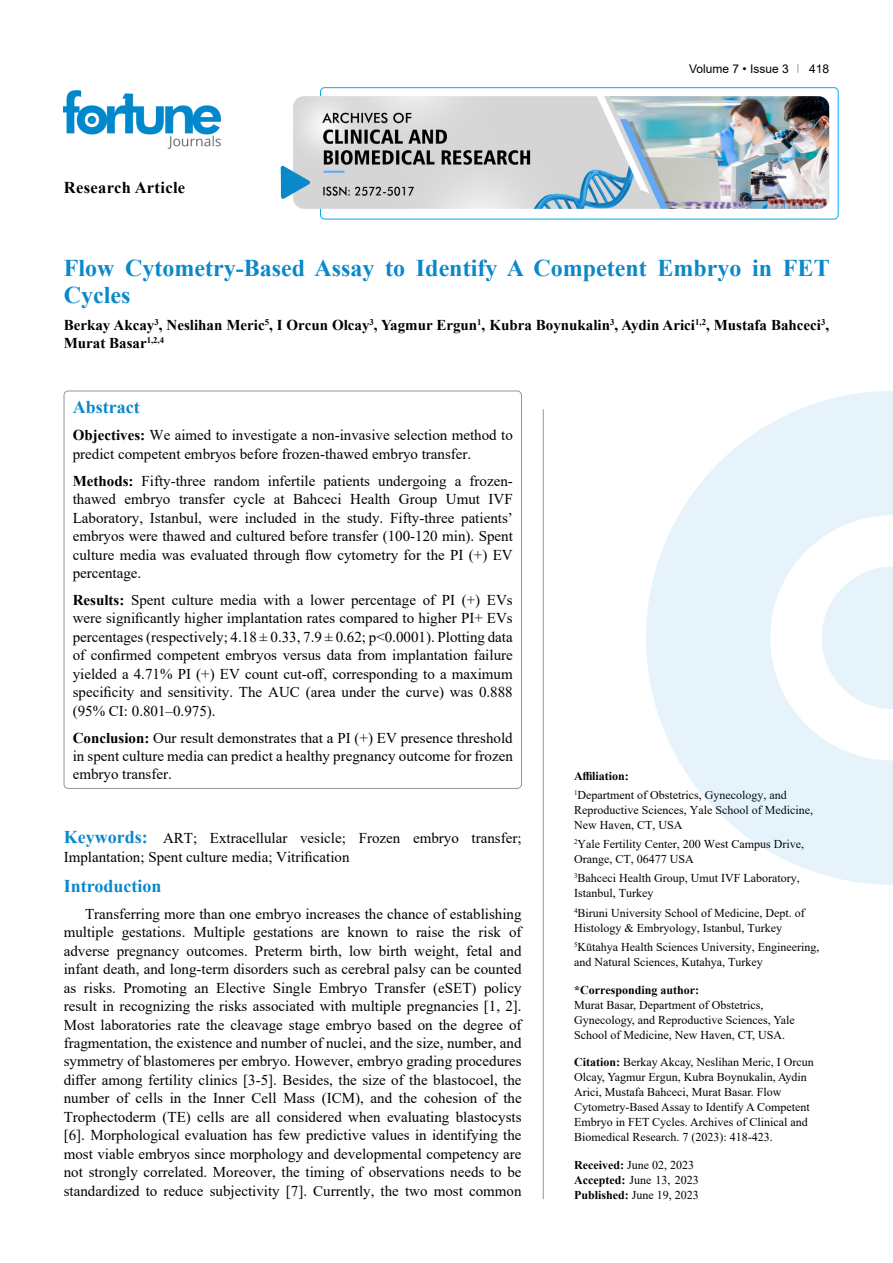
<style>
.page{position:relative;width:893px;height:1263px;background:#fff}
.page>*{position:absolute;margin:0;border:0;box-sizing:border-box;transform-origin:0 0}
.t1{font:700 24px/27px "Times New Roman";color:#0a88ca}
.t2{font:700 18px "Times New Roman";color:#0a88ca}
.t3{font:700 16.5px "Times New Roman";letter-spacing:.02em;color:#000}
.t4{font:15px/18.5px "Times New Roman";color:#000;text-align:justify}
.t5{font:700 15px/18.5px "Times New Roman";color:#000}
.t6{font:12px/15px "Times New Roman";color:#000}
.t7{font:700 12px "Times New Roman";color:#000}
.t8{font:12px "Arial";color:#000}
.s1{font-weight:700}
.s2{font-weight:700;font-size:18px;color:#0a88ca}
</style>
<div class="page">
<div style="left:320px;top:87px;width:518px;height:132px;border:1px solid #00aeef;border-radius:4px"></div>
<img style="left:64px;top:90px;width:157px;height:59px">
<img style="left:293px;top:96px;width:536px;height:113px">
<svg style="left:281px;top:166px;width:29px;height:33px"></svg>
<hr style="left:543px;top:409px;width:1px;height:790px;background:#939598">
<svg style="left:646px;top:391px;width:247px;height:494px;fill:#e6f3fa"></svg>
<svg style="left:822px;top:566px;width:71px;height:143px"></svg>
<p class="t3" style="left:64px;top:175px;width:123px">Research Article</p>
<p class="t8" style="left:689px;top:60px;width:101px">Volume 7 • Issue 3</p>
<p class="t8" style="left:809px;top:60px;width:22px">418</p>
<h1 class="t1" style="left:64px;top:254px;width:767px">Flow Cytometry-Based Assay to Identify A Competent Embryo in FET<br>Cycles</h1>
<p class="t5" style="left:64px;top:315px;width:767px">Berkay Akcay<sup>3</sup>, Neslihan Meric<sup>5</sup>, I Orcun Olcay<sup>3</sup>, Yagmur Ergun<sup>1</sup>, Kubra Boynukalin<sup>3</sup>, Aydin Arici<sup>1,2</sup>, Mustafa Bahceci<sup>3</sup>,<br>Murat Basar<sup>1,2,4</sup></p>
<p class="t2" style="left:73px;top:394px;width:68px">Abstract</p>
<p class="t4" style="left:73px;top:426px;width:442px"><span class="s1">Objectives:</span> We aimed to investigate a non-invasive selection method to predict competent embryos before frozen-thawed embryo transfer.</p>
<p class="t4" style="left:73px;top:471px;width:442px"><span class="s1">Methods:</span> Fifty-three random infertile patients undergoing a frozen&shy;thawed embryo transfer cycle at Bahceci Health Group Umut IVF Laboratory, Istanbul, were included in the study. Fifty-three patients’ embryos were thawed and cultured before transfer (100-120 min). Spent culture media was evaluated through flow cytometry for the PI (+) EV percentage.</p>
<p class="t4" style="left:73px;top:590px;width:442px"><span class="s1">Results:</span> Spent culture media with a lower percentage of PI (+) EVs were significantly higher implantation rates compared to higher PI+ EVs percentages (respectively; 4.18 ± 0.33, 7.9 ± 0.62; p&lt;0.0001). Plotting data of confirmed competent embryos versus data from implantation failure yielded a 4.71% PI (+) EV count cut-off, corresponding to a maximum specificity and sensitivity. The AUC (area under the curve) was 0.888 (95% CI: 0.801–0.975).</p>
<p class="t4" style="left:73px;top:728px;width:442px"><span class="s1">Conclusion:</span> Our result demonstrates that a PI (+) EV presence threshold in spent culture media can predict a healthy pregnancy outcome for frozen embryo transfer.</p>
<p class="t4" style="left:64px;top:828px;width:459px"><span class="s2">Keywords:</span> ART; Extracellular vesicle; Frozen embryo transfer;<br>Implantation; Spent culture media; Vitrification</p>
<p class="t2" style="left:64px;top:873px;width:99px">Introduction</p>
<p class="t4" style="left:64px;top:904px;width:459px;text-indent:21px">Transferring more than one embryo increases the chance of establishing multiple gestations. Multiple gestations are known to raise the risk of adverse pregnancy outcomes. Preterm birth, low birth weight, fetal and infant death, and long-term disorders such as cerebral palsy can be counted as risks. Promoting an Elective Single Embryo Transfer (eSET) policy result in recognizing the risks associated with multiple pregnancies [1, 2].<br>Most laboratories rate the cleavage stage embryo based on the degree of fragmentation, the existence and number of nuclei, and the size, number, and symmetry of blastomeres per embryo. However, embryo grading procedures differ among fertility clinics [3-5]. Besides, the size of the blastocoel, the number of cells in the Inner Cell Mass (ICM), and the cohesion of the Trophectoderm (TE) cells are all considered when evaluating blastocysts [6]. Morphological evaluation has few predictive values in identifying the most viable embryos since morphology and developmental competency are not strongly correlated. Moreover, the timing of observations needs to be standardized to reduce subjectivity [7]. Currently, the two most common</p>
<p class="t6" style="left:574px;top:766px;width:214px;line-height:19.2px"><span class="s1">Affiliation:<br></span><sup>1</sup>Department of Obstetrics, Gynecology, and</p>
<p class="t6" style="left:574px;top:802px;width:240px">Reproductive Sciences, Yale School of Medicine,<br>New Haven, CT, USA</p>
<p class="t6" style="left:574px;top:836px;width:232px"><sup>2</sup>Yale Fertility Center, 200 West Campus Drive,<br>Orange, CT, 06477 USA</p>
<p class="t6" style="left:574px;top:870px;width:227px"><sup>3</sup>Bahceci Health Group, Umut IVF Laboratory,<br>Istanbul, Turkey</p>
<p class="t6" style="left:574px;top:905px;width:232px"><sup>4</sup>Biruni University School of Medicine, Dept. of<br>Histology &amp; Embryology, Istanbul, Turkey</p>
<p class="t6" style="left:574px;top:939px;width:247px"><sup>5</sup>Kütahya Health Sciences University, Engineering, and Natural Sciences, Kutahya, Turkey</p>
<p class="t7" style="left:574px;top:981px;width:127px">*Corresponding author:</p>
<p class="t6" style="left:574px;top:997px;width:222px">Murat Basar, Department of Obstetrics,<br>Gynecology, and Reproductive Sciences, Yale<br>School of Medicine, New Haven, CT, USA.</p>
<p class="t6" style="left:574px;top:1054px;width:241px"><span class="s1">Citation:</span> Berkay Akcay, Neslihan Meric, I Orcun Olcay, Yagmur Ergun, Kubra Boynukalin, Aydin Arici, Mustafa Bahceci, Murat Basar. Flow Cytometry-Based Assay to Identify A Competent Embryo in FET Cycles. Archives of Clinical and Biomedical Research. 7 (2023): 418-423.</p>
<p class="t6" style="left:574px;top:1157px;width:126px"><span class="s1">Received:</span> June 02, 2023<br><span class="s1">Accepted:</span> June 13, 2023<br><span class="s1">Published:</span> June 19, 2023</p>
</div>
